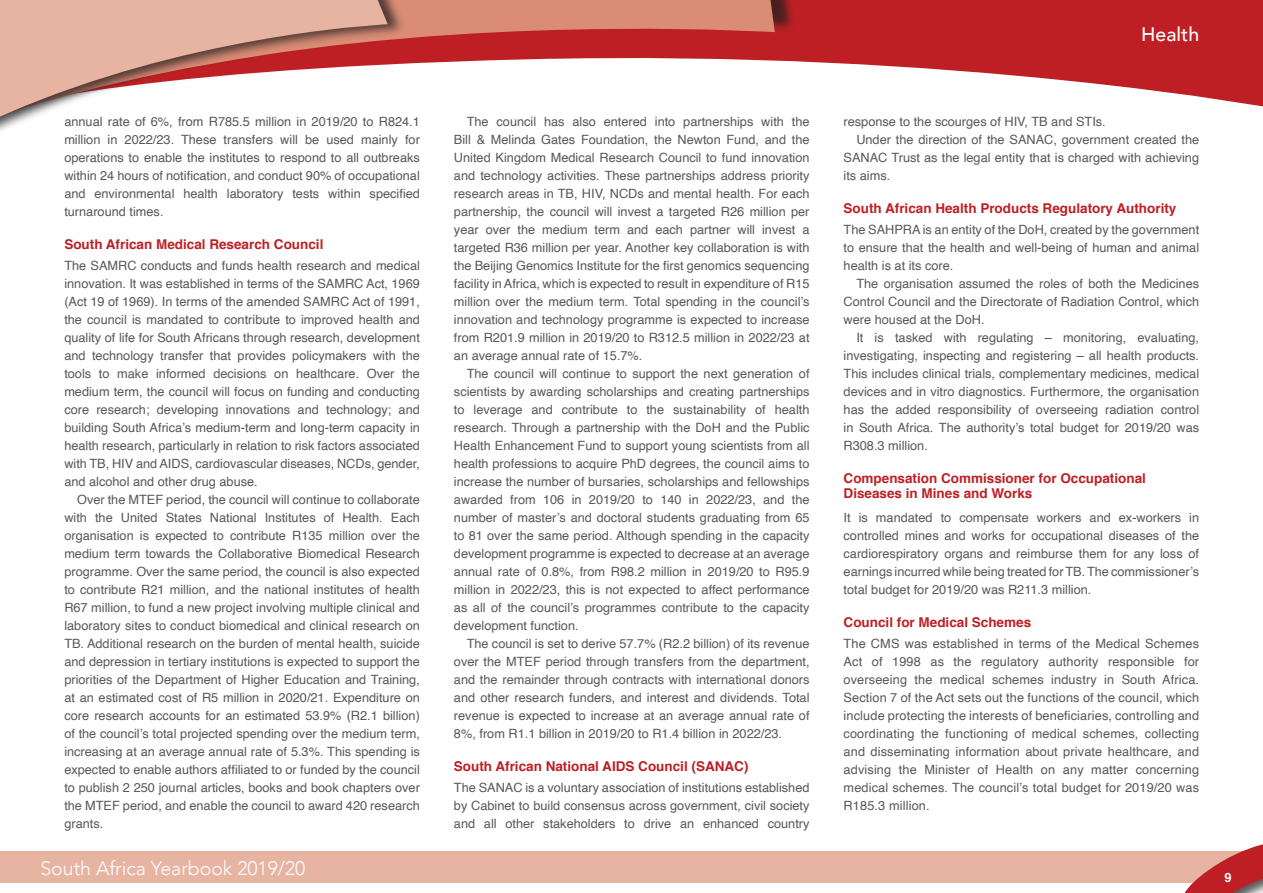
<style>
.page{position:relative;width:1263px;height:893px;background:#fff}
.page>*{position:absolute;margin:0;border:0;box-sizing:border-box;transform-origin:0 0}
.t1{font:300 19.5px "Avenir";color:#fff}
.t2{font:500 19.5px "Avenir";color:#fff}
.Heading2{font:700 13.5px/15px "Helvetica";color:#be1f24}
.Heading2-2{font:12.75px/18px "Helvetica";color:#57585a;text-align:justify}
.t3{font:700 12.75px "Helvetica";color:#fff}
</style>
<div class="page">
<div style="left:0;top:851px;width:1245px;height:32px;background:#e7b4a2"></div>
<svg style="left:795px;top:0;width:468px;height:107px;fill:#be1f24"></svg>
<div style="left:0;top:0;width:795px;height:163px;background:#231f20;opacity:.75"></div>
<svg style="left:406px;top:0;width:369px;height:163px"></svg>
<div style="left:0;top:0;width:406px;height:250px;background:#231f20;opacity:.75"></div>
<svg style="left:0;top:0;width:388px;height:239px"></svg>
<svg style="left:1184px;top:844px;width:79px;height:49px"></svg>
<p class="Heading2-2" style="left:64px;top:113px;width:357px">annual rate of 6%, from R785.5 million in 2019/20 to R824.1 million in 2022/23. These transfers will be used mainly for operations to enable the institutes to respond to all outbreaks within 24 hours of notification, and conduct 90% of occupational and environmental health laboratory tests within specified turnaround times.</p>
<p class="Heading2" style="left:64px;top:237px;width:261px">South African Medical Research Council</p>
<p class="Heading2-2" style="left:64px;top:257px;width:357px">The SAMRC conducts and funds health research and medical innovation. It was established in terms of the SAMRC Act, 1969 (Act 19 of 1969). In terms of the amended SAMRC Act of 1991, the council is mandated to contribute to improved health and quality of life for South Africans through research, development and technology transfer that provides policymakers with the tools to make informed decisions on healthcare. Over the medium term, the council will focus on funding and conducting core research; developing innovations and technology; and building South Africa’s medium‐term and long‐term capacity in health research, particularly in relation to risk factors associated with TB, HIV and AIDS, cardiovascular diseases, NCDs, gender, and alcohol and other drug abuse.</p>
<p class="Heading2-2" style="left:64px;top:491px;width:357px;text-indent:13px">Over the MTEF period, the council will continue to collaborate with the United States National Institutes of Health. Each organisation is expected to contribute R135 million over the medium term towards the Collaborative Biomedical Research programme. Over the same period, the council is also expected to contribute R21 million, and the national institutes of health R67 million, to fund a new project involving multiple clinical and laboratory sites to conduct biomedical and clinical research on TB. Additional research on the burden of mental health, suicide and depression in tertiary institutions is expected to support the priorities of the Department of Higher Education and Training, at an estimated cost of R5 million in 2020/21. Expenditure on core research accounts for an estimated 53.9% (R2.1 billion) of the council’s total projected spending over the medium term, increasing at an average annual rate of 5.3%. This spending is expected to enable authors affiliated to or funded by the council to publish 2 250 journal articles, books and book chapters over the MTEF period, and enable the council to award 420 research grants.</p>
<h1 class="t1" style="left:40px;top:856px;width:267px">South Africa Yearbook 2019/20</h1>
<p class="Heading2-2" style="left:454px;top:113px;width:357px;text-indent:13px">The council has also entered into partnerships with the Bill &amp; Melinda Gates Foundation, the Newton Fund, and the United Kingdom Medical Research Council to fund innovation and technology activities. These partnerships address priority research areas in TB, HIV, NCDs and mental health. For each partnership, the council will invest a targeted R26 million per year over the medium term and each partner will invest a targeted R36 million per year. Another key collaboration is with the Beijing Genomics Institute for the first genomics sequencing facility inAfrica, which is expected to result in expenditure of R15 million over the medium term. Total spending in the council’s innovation and technology programme is expected to increase from R201.9 million in 2019/20 to R312.5 million in 2022/23 at an average annual rate of 15.7%.</p>
<p class="Heading2-2" style="left:454px;top:365px;width:357px;text-indent:13px">The council will continue to support the next generation of scientists by awarding scholarships and creating partnerships to leverage and contribute to the sustainability of health research. Through a partnership with the DoH and the Public Health Enhancement Fund to support young scientists from all health professions to acquire PhD degrees, the council aims to increase the number of bursaries, scholarships and fellowships awarded from 106 in 2019/20 to 140 in 2022/23, and the number of master’s and doctoral students graduating from 65 to 81 over the same period. Although spending in the capacity development programme is expected to decrease at an average annual rate of 0.8%, from R98.2 million in 2019/20 to R95.9 million in 2022/23, this is not expected to affect performance as all of the council’s programmes contribute to the capacity development function.</p>
<p class="Heading2-2" style="left:454px;top:635px;width:357px;text-indent:13px">The council is set to derive 57.7% (R2.2 billion) of its revenue over the MTEF period through transfers from the department, and the remainder through contracts with international donors and other research funders, and interest and dividends. Total revenue is expected to increase at an average annual rate of 8%, from R1.1 billion in 2019/20 to R1.4 billion in 2022/23.</p>
<p class="Heading2" style="left:454px;top:759px;width:296px">South African National AIDS Council (SANAC)</p>
<p class="Heading2-2" style="left:454px;top:779px;width:357px">The SANAC is a voluntary association of institutions established by Cabinet to build consensus across government, civil society and all other stakeholders to drive an enhanced country</p>
<h1 class="t2" style="left:1141px;top:18px;width:60px">Health</h1>
<p class="Heading2-2" style="left:843px;top:113px;width:264px">response to the scourges of HIV, TB and STIs.</p>
<p class="Heading2-2" style="left:843px;top:131px;width:357px;text-indent:13px">Under the direction of the SANAC, government created the SANAC Trust as the legal entity that is charged with achieving its aims.</p>
<p class="Heading2" style="left:843px;top:201px;width:334px">South African Health Products Regulatory Authority</p>
<p class="Heading2-2" style="left:843px;top:221px;width:357px">The SAHPRA is an entity of the DoH, created by the government to ensure that the health and well-being of human and animal health is at its core.</p>
<p class="Heading2-2" style="left:843px;top:275px;width:357px;text-indent:13px">The organisation assumed the roles of both the Medicines Control Council and the Directorate of Radiation Control, which were housed at the DoH.</p>
<p class="Heading2-2" style="left:843px;top:329px;width:357px;text-indent:13px">It is tasked with regulating – monitoring, evaluating, investigating, inspecting and registering – all health products.<br>This includes clinical trials, complementary medicines, medical devices and in vitro diagnostics. Furthermore, the organisation has the added responsibility of overseeing radiation control in South Africa. The authority’s total budget for 2019/20 was R308.3 million.</p>
<p class="Heading2" style="left:843px;top:471px;width:304px">Compensation Commissioner for Occupational<br>Diseases in Mines and Works</p>
<p class="Heading2-2" style="left:843px;top:509px;width:357px">It is mandated to compensate workers and ex-workers in controlled mines and works for occupational diseases of the cardiorespiratory organs and reimburse them for any loss of earnings incurred while being treated forTB.The commissioner’s total budget for 2019/20 was R211.3 million.</p>
<p class="Heading2" style="left:843px;top:615px;width:189px">Council for Medical Schemes</p>
<p class="Heading2-2" style="left:843px;top:635px;width:357px">The CMS was established in terms of the Medical Schemes Act of 1998 as the regulatory authority responsible for overseeing the medical schemes industry in South Africa.<br>Section 7 of the Act sets out the functions of the council, which include protecting the interests of beneficiaries, controlling and coordinating the functioning of medical schemes, collecting and disseminating information about private healthcare, and advising the Minister of Health on any matter concerning medical schemes. The council’s total budget for 2019/20 was R185.3 million.</p>
<p class="t3" style="left:1224px;top:867px;width:9px">9</p>
</div>
